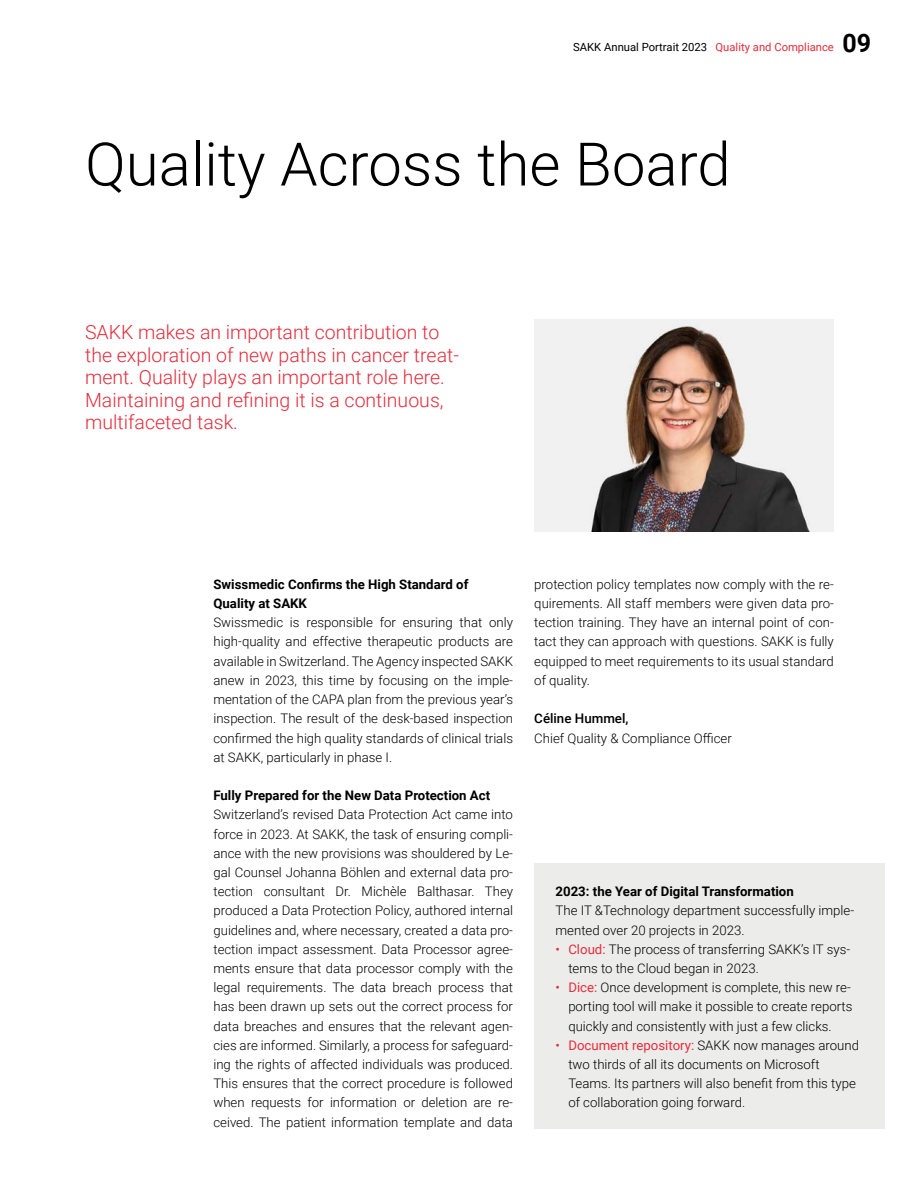
<style>
.page{position:relative;width:919px;height:1191px;background:#fff}
.page>*{position:absolute;margin:0;border:0;box-sizing:border-box;transform-origin:0 0}
.Haupttitel{font:300 60px "Roboto";color:#000}
.Grundtext{font:700 25.5px "Roboto";color:#000}
.Lead{font:300 19.5px/22.5px "Roboto";color:#e52c3b}
.Grundtext-2{font:300 13.2px/19.2px "Roboto";color:#000;text-align:justify}
.Grundtext-3{font:700 13.2px/19.2px "Roboto";color:#000}
.Grundtext-4{font:500 13.2px "Roboto";color:#000}
.t1{font:11.25px "Roboto";color:#000}
.s1{color:#e52c3b}
.s2{font-weight:400;color:#e52c3b}
</style>
<div class="page">
<div style="left:534px;top:863px;width:350px;height:265px;background:#ececeb"></div>
<img style="left:534px;top:320px;width:299px;height:211px">
<p class="t1" style="left:573px;top:39px;width:262px">SAKK Annual Portrait 2023 <span class="s1">Quality and Compliance</span></p>
<p class="Grundtext" style="left:842px;top:25px;width:30px">09</p>
<p class="Haupttitel" style="left:85px;top:122px;width:647px">Quality Across the Board</p>
<p class="Lead" style="left:85px;top:320px;width:375px">SAKK makes an important contribution to the exploration of new paths in cancer treat&shy;ment. Quality plays an important role here.<br>Maintaining and refining it is a continuous, multifaceted task.</p>
<p class="Grundtext-3" style="left:213px;top:574px;width:256px">Swissmedic Confirms the High Standard of<br>Quality at SAKK</p>
<p class="Grundtext-2" style="left:213px;top:612px;width:301px">Swissmedic is responsible for ensuring that only high-quality and effective therapeutic products are available in Switzerland. The Agency inspected SAKK anew in 2023, this time by focusing on the imple&shy;mentation of the CAPA plan from the previous year’s inspection. The result of the desk-based inspection confirmed the high quality standards of clinical trials at SAKK, particularly in phase I.</p>
<p class="Grundtext-3" style="left:213px;top:785px;width:278px">Fully Prepared for the New Data Protection Act</p>
<p class="Grundtext-2" style="left:213px;top:804px;width:301px">Switzerland’s revised Data Protection Act came into force in 2023. At SAKK, the task of ensuring compli&shy;ance with the new provisions was shouldered by Le&shy;gal Counsel Johanna Böhlen and external data pro&shy;tection consultant Dr. Michèle Balthasar. They produced a Data Protection Policy, authored internal guidelines and, where necessary, created a data pro&shy;tection impact assessment. Data Processor agree&shy;ments ensure that data processor comply with the legal requirements. The data breach process that has been drawn up sets out the correct process for data breaches and ensures that the relevant agen&shy;cies are informed. Similarly, a process for safeguard&shy;ing the rights of affected individuals was produced.<br>This ensures that the correct procedure is followed when requests for information or deletion are re&shy;ceived. The patient information template and data</p>
<p class="Grundtext-2" style="left:534px;top:574px;width:301px">protection policy templates now comply with the re&shy;quirements. All staff members were given data pro&shy;tection training. They have an internal point of con&shy;tact they can approach with questions. SAKK is fully equipped to meet requirements to its usual standard of quality.</p>
<p class="Grundtext-4" style="left:534px;top:709px;width:96px">Céline Hummel,</p>
<p class="Grundtext-2" style="left:534px;top:727px;width:199px">Chief Quality &amp; Compliance Officer</p>
<p class="Grundtext-3" style="left:555px;top:881px;width:240px">2023: the Year of Digital Transformation</p>
<p class="Grundtext-2" style="left:555px;top:900px;width:300px">The IT &amp;Technology department successfully imple&shy;mented over 20 projects in 2023.</p>
<p class="Grundtext-2" style="left:568px;top:939px;width:283px;text-indent:-13px"><span class="s2">• Cloud:</span> The process of transferring SAKK’s IT sys&shy;tems to the Cloud began in 2023.</p>
<p class="Grundtext-2" style="left:568px;top:977px;width:285px;text-indent:-13px"><span class="s2">• Dice:</span> Once development is complete, this new re&shy;porting tool will make it possible to create reports quickly and consistently with just a few clicks.</p>
<p class="Grundtext-2" style="left:568px;top:1035px;width:292px;text-align:left;text-indent:-13px"><span class="s2">• Document repository:</span> SAKK now manages around two thirds of all its documents on Microsoft Teams. Its partners will also benefit from this type of collaboration going forward.</p>
</div>
